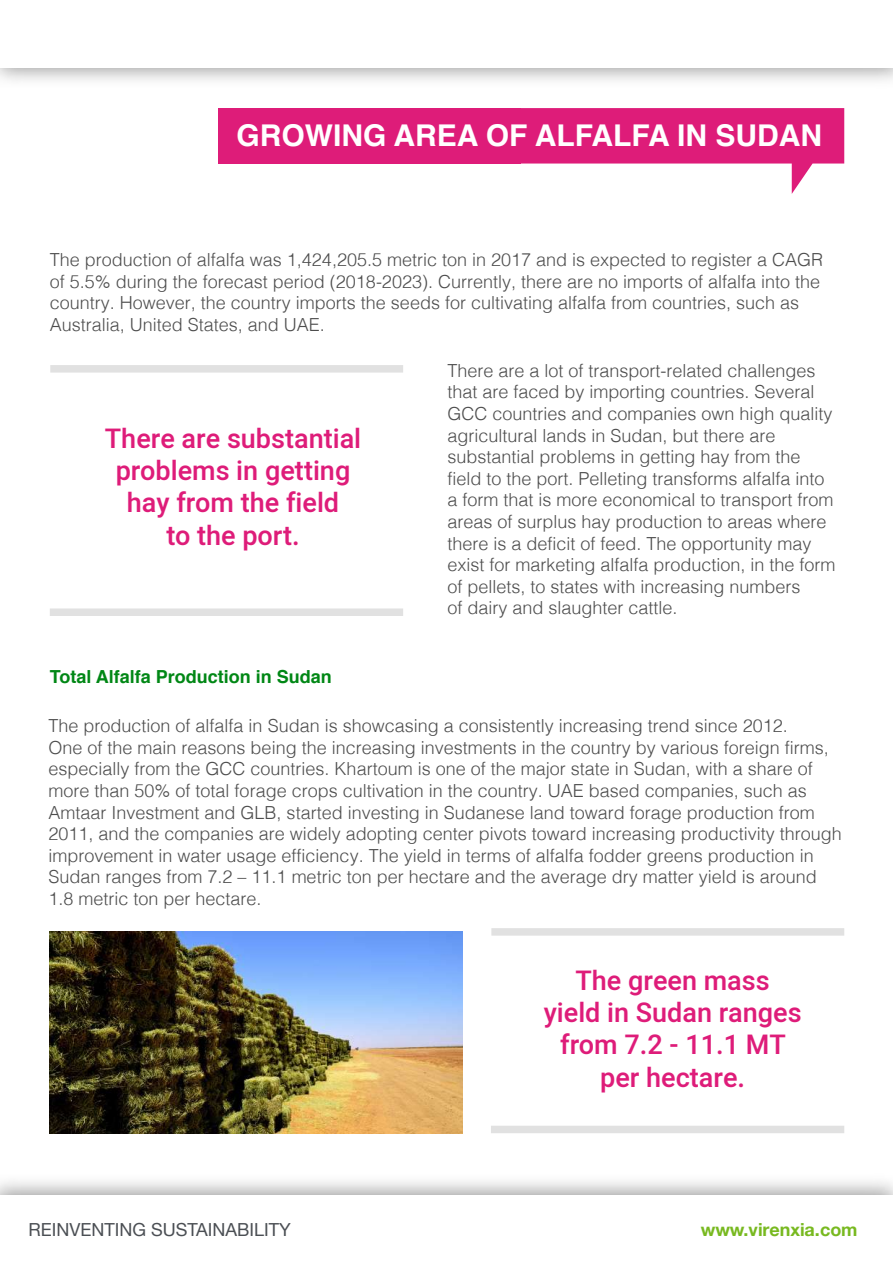
<style>
.page{position:relative;width:893px;height:1263px;background:#fff}
.page>*{position:absolute;margin:0;border:0;box-sizing:border-box;transform-origin:0 0}
.t1{font:700 30px "Helvetica";color:#fff}
.t2{font:500 27px/32.4px "Heebo";color:#de1c79;text-align:center}
.t3{font:300 18px/21.6px "Helvetica";color:#4d4d4d}
.t4{font:700 18px "Helvetica";color:#008715}
.t5{font:18px "Helvetica Neue";color:#4b4f54}
.t6{font:700 18px "Helvetica Neue";color:#78b920}
</style>
<div class="page">
<div style="left:50px;top:365px;width:353px;height:8px;background:#e1e1e1"></div>
<div style="left:50px;top:608px;width:353px;height:8px;background:#e1e1e1"></div>
<div style="left:491px;top:928px;width:353px;height:8px;background:#e1e1e1"></div>
<div style="left:491px;top:1126px;width:353px;height:7px;background:#e1e1e1"></div>
<svg style="left:521px;top:108px;width:323px;height:86px"></svg>
<div style="left:218px;top:108px;width:303px;height:56px;background:#de1c79"></div>
<img style="left:49px;top:932px;width:414px;height:201px">
<h1 class="t1" style="left:236px;top:111px;width:587px">GROWING AREA OF ALFALFA IN SUDAN</h1>
<p class="t3" style="left:50px;top:248px;width:775px">The production of alfalfa was 1,424,205.5 metric ton in 2017 and is expected to register a CAGR of 5.5% during the forecast period (2018-2023). Currently, there are no imports of alfalfa into the country. However, the country imports the seeds for cultivating alfalfa from countries, such as Australia, United States, and UAE.</p>
<h2 class="t2" style="left:105px;top:422px;width:258px">There are substantial problems in getting hay from the field<br>to the port.</h2>
<p class="t4" style="left:50px;top:662px;width:284px">Total Alfalfa Production in Sudan</p>
<p class="t3" style="left:447px;top:358px;width:390px">There are a lot of transport-related challenges that are faced by importing countries. Several GCC countries and companies own high quality agricultural lands in Sudan, but there are substantial problems in getting hay from the field to the port. Pelleting transforms alfalfa into a form that is more economical to transport from areas of surplus hay production to areas where there is a deficit of feed. The opportunity may exist for marketing alfalfa production, in the form of pellets, to states with increasing numbers<br>of dairy and slaughter cattle.</p>
<p class="t3" style="left:49px;top:714px;width:795px">The production of alfalfa in Sudan is showcasing a consistently increasing trend since 2012.<br>One of the main reasons being the increasing investments in the country by various foreign firms, especially from the GCC countries. Khartoum is one of the major state in Sudan, with a share of more than 50% of total forage crops cultivation in the country. UAE based companies, such as Amtaar Investment and GLB, started investing in Sudanese land toward forage production from 2011, and the companies are widely adopting center pivots toward increasing productivity through improvement in water usage efficiency. The yield in terms of alfalfa fodder greens production in Sudan ranges from 7.2 – 11.1 metric ton per hectare and the average dry matter yield is around 1.8 metric ton per hectare.</p>
<h2 class="t2" style="left:544px;top:964px;width:259px">The green mass<br>yield in Sudan ranges from 7.2 - 11.1 MT per hectare.</h2>
<p class="t5" style="left:29px;top:1216px;width:264px">REINVENTING SUSTAINABILITY</p>
<p class="t6" style="left:701px;top:1215px;width:158px">www.virenxia.com</p>
</div>
